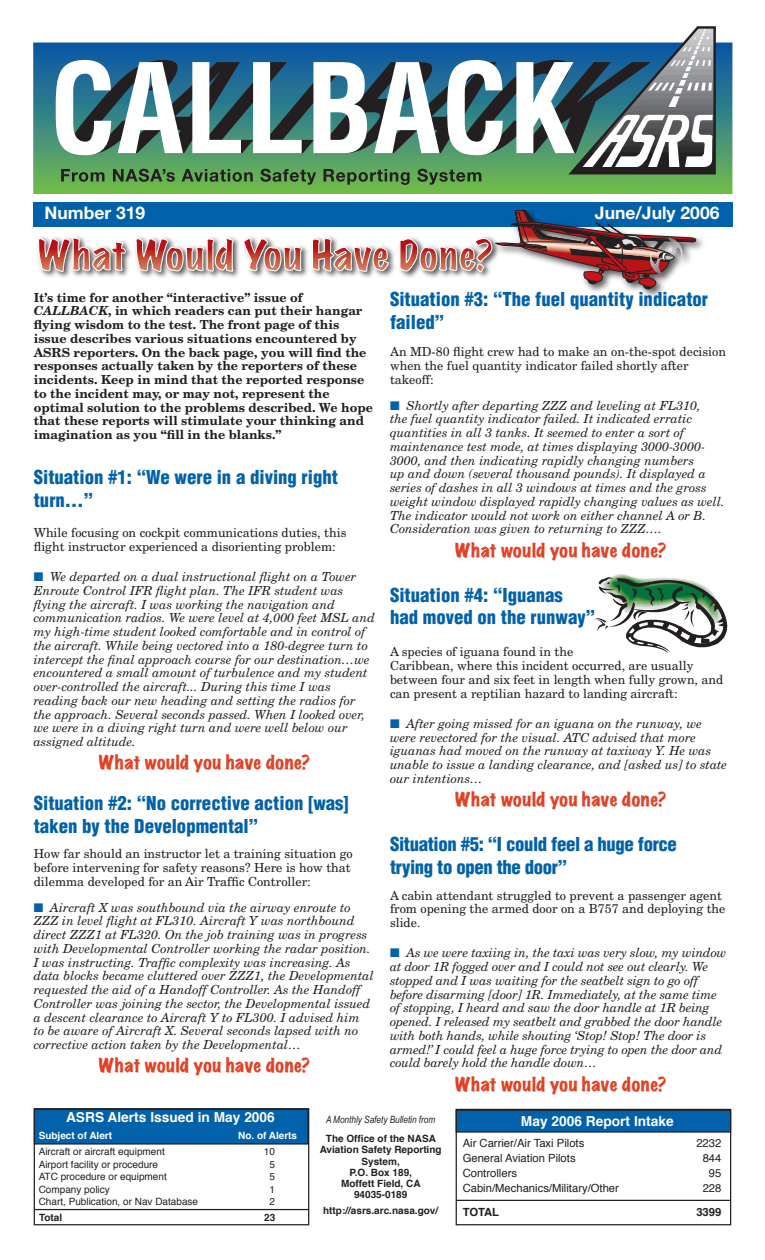
<style>
.page{position:relative;width:765px;height:1260px;background:#fff}
.page>*{position:absolute;margin:0;border:0;box-sizing:border-box;transform-origin:0 0}
.t1{font:900 condensed 18.75px/22.5px "Helvetica";color:#0161ab}
.t2{font:900 condensed 18.75px/22.5px "Helvetica";letter-spacing:-.02em;color:#0161ab}
.t3{font:expanded 17.5px "Marker Felt";letter-spacing:.04em;color:#e24125}
.t4{font:700 17.5px "Helvetica Neue";color:#fff}
.t5{font:700 13.75px "Helvetica";color:#fff}
.t6{font:italic 12.5px/13.8px "New Century Schlbk";color:#231f20}
.t7{font:12.5px/13.8px "New Century Schlbk";color:#231f20}
.t8{font:700 12.5px/13.8px "New Century Schlbk";color:#231f20}
.t9{font:11.25px "Helvetica";color:#231f20}
.t10{font:700 11.25px "Helvetica";color:#231f20}
.t11{font:10px "Helvetica";color:#231f20}
.t12{font:700 10px/11.2px "Helvetica";color:#231f20;text-align:center}
.t13{font:italic 10px "Arial Narrow";color:#231f20}
.t14{font:700 10px "Helvetica";color:#fff}
.s1{color:#0161ab}
.s2{font-style:italic}
</style>
<div class="page">
<div style="left:33px;top:43px;width:699px;height:151px;background:linear-gradient(to bottom,#0553ae,#70ba51)"></div>
<svg style="left:56px;top:26px;width:661px;height:159px"></svg>
<div style="left:33px;top:202px;width:699px;height:24px;background:#0161ab"></div>
<div style="left:456px;top:1110px;width:275px;height:22px;background:#0161ab"></div>
<div style="left:456px;top:1110px;width:275px;height:23px;border:1px solid #231f20"></div>
<div style="left:456px;top:1109px;width:275px;height:116px;border:1px solid #231f20"></div>
<hr style="left:456px;top:1200px;width:274px;height:1px;background:#231f20">
<div style="left:34px;top:1109px;width:274px;height:35px;background:#0161ab"></div>
<div style="left:34px;top:1109px;width:275px;height:36px;border:1px solid #231f20"></div>
<div style="left:34px;top:1108px;width:275px;height:117px;border:1px solid #231f20"></div>
<hr style="left:34px;top:1209px;width:275px;height:1px;background:#231f20">
<svg style="left:595px;top:574px;width:132px;height:80px"></svg>
<img style="left:37px;top:236px;width:358px;height:42px">
<svg style="left:38px;top:237px;width:89px;height:37px"></svg>
<svg style="left:136px;top:236px;width:98px;height:37px"></svg>
<svg style="left:242px;top:236px;width:61px;height:42px"></svg>
<svg style="left:311px;top:237px;width:79px;height:38px"></svg>
<img style="left:589px;top:226px;width:117px;height:71px">
<svg style="left:399px;top:210px;width:297px;height:79px"></svg>
<h2 class="t4" style="left:44px;top:202px;width:102px">Number 319</h2>
<h2 class="t4" style="left:595px;top:202px;width:126px">June/July 2006</h2>
<h1 class="t1" style="left:390px;top:288px;width:320px">Situation #3: “The fuel quantity indicator failed”</h1>
<p class="t7" style="left:390px;top:345px;width:338px">An MD-80 flight crew had to make an on-the-spot decision when the fuel quantity indicator failed shortly after takeoff:</p>
<p class="t6" style="left:390px;top:398px;width:336px"><span class="s1">■</span> Shortly after departing ZZZ and leveling at FL310,<br>the fuel quantity indicator failed. It indicated erratic quantities in all 3 tanks. It seemed to enter a sort of maintenance test mode, at times displaying 3000-3000- 3000, and then indicating rapidly changing numbers<br>up and down (several thousand pounds). It displayed a series of dashes in all 3 windows at times and the gross weight window displayed rapidly changing values as well.<br>The indicator would not work on either channel A or B.<br>Consideration was given to returning to ZZZ….</p>
<h2 class="t3" style="left:455px;top:541px;width:213px">What would you have done?</h2>
<h1 class="t1" style="left:390px;top:584px;width:207px">Situation #4: “Iguanas had moved on the runway”</h1>
<p class="t7" style="left:390px;top:645px;width:335px">A species of iguana found in the<br>Caribbean, where this incident occurred, are usually between four and six feet in length when fully grown, and can present a reptilian hazard to landing aircraft:</p>
<p class="t6" style="left:390px;top:716px;width:339px"><span class="s1">■</span> After going missed for an iguana on the runway, we were revectored for the visual. ATC advised that more iguanas had moved on the runway at taxiway Y. He was unable to issue a landing clearance, and [asked us] to state our intentions…</p>
<h2 class="t3" style="left:455px;top:790px;width:213px">What would you have done?</h2>
<h1 class="t2" style="left:390px;top:833px;width:288px">Situation #5: “I could feel a huge force trying to open the door”</h1>
<p class="t7" style="left:390px;top:888px;width:337px">A cabin attendant struggled to prevent a passenger agent from opening the armed door on a B757 and deploying the slide.</p>
<p class="t6" style="left:390px;top:946px;width:338px"><span class="s1">■</span> As we were taxiing in, the taxi was very slow, my window at door 1R fogged over and I could not see out clearly. We stopped and I was waiting for the seatbelt sign to go off before disarming [door] 1R. Immediately, at the same time of stopping, I heard and saw the door handle at 1R being opened. I released my seatbelt and grabbed the door handle with both hands, while shouting ‘Stop! Stop! The door is armed!’ I could feel a huge force trying to open the door and could barely hold the handle down…</p>
<h2 class="t3" style="left:455px;top:1075px;width:213px">What would you have done?</h2>
<p class="t13" style="left:326px;top:1113px;width:111px">A Monthly Safety Bulletin from</p>
<p class="t12" style="left:320px;top:1132px;width:123px">The Office of the NASA<br>Aviation Safety Reporting<br>System,<br>P.O. Box 189,<br>Moffett Field, CA<br>94035-0189</p>
<p class="t12" style="left:323px;top:1204px;width:117px">http://asrs.arc.nasa.gov/</p>
<p class="t8" style="left:34px;top:290px;width:341px">It’s time for another “interactive” issue of <span class="s2">CALLBACK</span>, in which readers can put their hangar flying wisdom to the test. The front page of this issue describes various situations encountered by ASRS reporters. On the back page, you will find the responses actually taken by the reporters of these incidents. Keep in mind that the reported response to the incident may, or may not, represent the optimal solution to the problems described. We hope that these reports will stimulate your thinking and imagination as you “fill in the blanks.”</p>
<h1 class="t1" style="left:34px;top:466px;width:306px">Situation #1: “We were in a diving right turn…”</h1>
<p class="t7" style="left:34px;top:525px;width:314px">While focusing on cockpit communications duties, this flight instructor experienced a disorienting problem:</p>
<p class="t6" style="left:34px;top:569px;width:343px"><span class="s1">■</span> We departed on a dual instructional flight on a Tower Enroute Control IFR flight plan. The IFR student was flying the aircraft. I was working the navigation and communication radios. We were level at 4,000 feet MSL and my high-time student looked comfortable and in control of the aircraft. While being vectored into a 180-degree turn to intercept the final approach course for our destination…we encountered a small amount of turbulence and my student over-controlled the aircraft... During this time I was reading back our new heading and setting the radios for the approach. Several seconds passed. When I looked over, we were in a diving right turn and were well below our assigned altitude.</p>
<h2 class="t3" style="left:99px;top:753px;width:213px">What would you have done?</h2>
<h1 class="t1" style="left:34px;top:792px;width:317px">Situation #2: “No corrective action [was] taken by the Developmental”</h1>
<p class="t7" style="left:34px;top:847px;width:321px">How far should an instructor let a training situation go before intervening for safety reasons? Here is how that dilemma developed for an Air Traffic Controller:</p>
<p class="t6" style="left:34px;top:900px;width:342px"><span class="s1">■</span> Aircraft X was southbound via the airway enroute to ZZZ in level flight at FL310. Aircraft Y was northbound direct ZZZ1 at FL320. On the job training was in progress with Developmental Controller working the radar position.<br>I was instructing. Traffic complexity was increasing. As data blocks became cluttered over ZZZ1, the Developmental requested the aid of a Handoff Controller. As the Handoff Controller was joining the sector, the Developmental issued a descent clearance to Aircraft Y to FL300. I advised him<br>to be aware of Aircraft X. Several seconds lapsed with no corrective action taken by the Developmental…</p>
<h2 class="t3" style="left:99px;top:1056px;width:213px">What would you have done?</h2>
<p class="t5" style="left:66px;top:1105px;width:210px">ASRS Alerts Issued in May 2006</p>
<p class="t14" style="left:39px;top:1127px;width:75px">Subject of Alert</p>
<p class="t14" style="left:238px;top:1127px;width:61px">No. of Alerts</p>
<p class="t11" style="left:39px;top:1143px;width:128px">Aircraft or aircraft equipment</p>
<p class="t11" style="left:264px;top:1143px;width:13px">10</p>
<p class="t11" style="left:39px;top:1156px;width:121px">Airport facility or procedure</p>
<p class="t11" style="left:269px;top:1156px;width:7px">5</p>
<p class="t11" style="left:39px;top:1168px;width:130px">ATC procedure or equipment</p>
<p class="t11" style="left:269px;top:1168px;width:7px">5</p>
<p class="t11" style="left:39px;top:1181px;width:73px">Company policy</p>
<p class="t11" style="left:269px;top:1181px;width:7px">1</p>
<p class="t11" style="left:39px;top:1193px;width:161px">Chart, Publication, or Nav Database</p>
<p class="t11" style="left:269px;top:1193px;width:7px">2</p>
<p class="t12" style="left:39px;top:1211px;width:25px">Total</p>
<p class="t12" style="left:264px;top:1211px;width:13px">23</p>
<p class="t5" style="left:521px;top:1108px;width:154px">May 2006 Report Intake</p>
<p class="t9" style="left:463px;top:1134px;width:123px">Air Carrier/Air Taxi Pilots</p>
<p class="t9" style="left:696px;top:1134px;width:27px">2232</p>
<p class="t9" style="left:463px;top:1149px;width:114px">General Aviation Pilots</p>
<p class="t9" style="left:703px;top:1149px;width:20px">844</p>
<p class="t9" style="left:463px;top:1164px;width:56px">Controllers</p>
<p class="t9" style="left:709px;top:1164px;width:14px">95</p>
<p class="t9" style="left:463px;top:1179px;width:158px">Cabin/Mechanics/Military/Other</p>
<p class="t9" style="left:703px;top:1179px;width:20px">228</p>
<p class="t10" style="left:463px;top:1202px;width:38px">TOTAL</p>
<p class="t10" style="left:696px;top:1202px;width:27px">3399</p>
</div>
